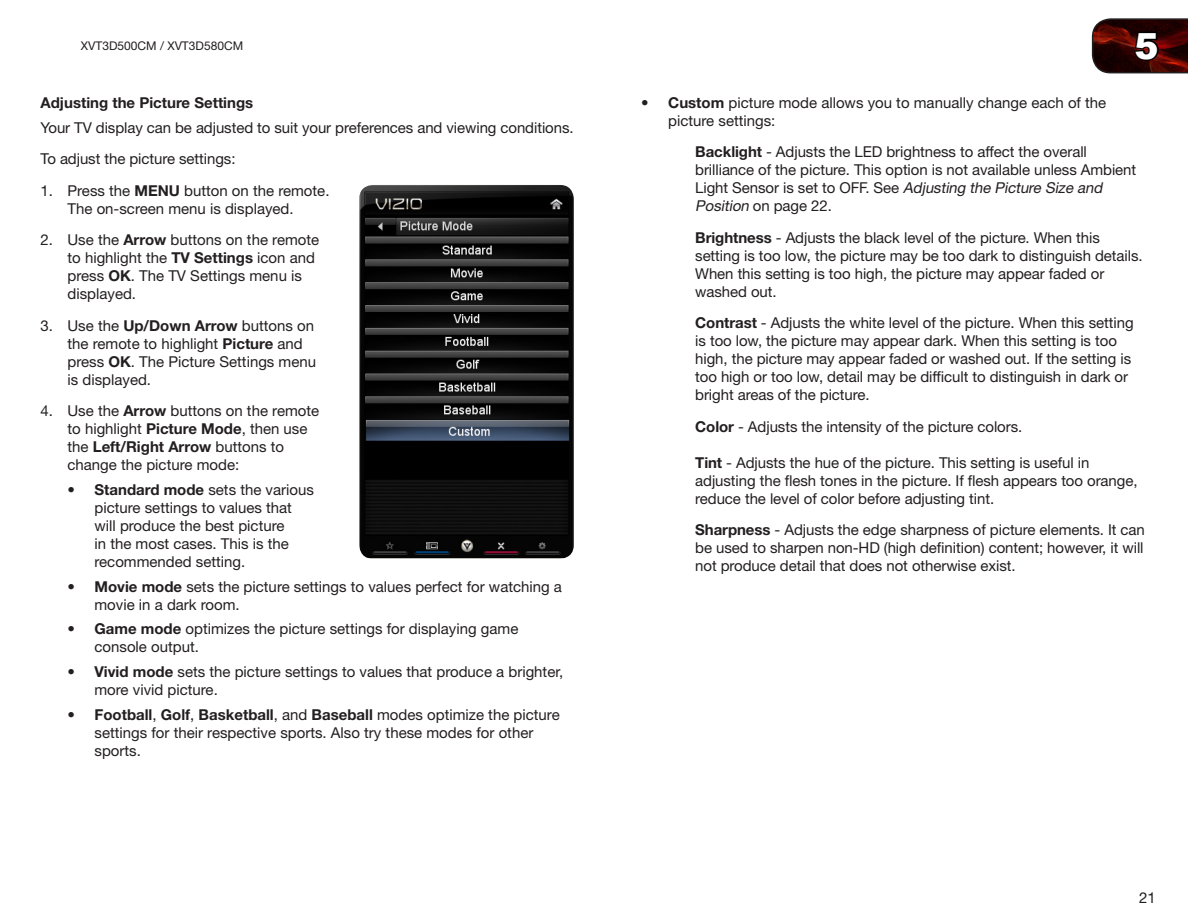
<style>
.page{position:relative;width:1188px;height:918px;background:#fff}
.page>*{position:absolute;margin:0;border:0;box-sizing:border-box;transform-origin:0 0}
.t1{font:900 36px "Arial";color:#fff}
.t2{font:15px/18px "Helvetica Neue LT Std";letter-spacing:-.005em;color:#231f20}
.t3{font:700 15px "Helvetica Neue LT Std";color:#231f20}
.t4{font:12px "Helvetica Neue LT Std";color:#231f20}
.s1{font-weight:700}
.s2{font-style:italic}
</style>
<div class="page">
<svg style="left:1091px;top:18px;width:97px;height:56px;background:#3e1210"></svg>
<img style="left:359px;top:185px;width:215px;height:374px">
<p class="t4" style="left:81px;top:39px;width:164px">XVT3D500CM / XVT3D580CM</p>
<p class="t3" style="left:40px;top:93px;width:214px">Adjusting the Picture Settings</p>
<p class="t2" style="left:40px;top:111px;width:535px;line-height:31.5px">Your TV display can be adjusted to suit your preferences and viewing conditions.<br>To adjust the picture settings:</p>
<p class="t2" style="left:40px;top:181px;width:291px;text-align:center">1. Press the <span class="s1">MENU</span> button on the remote.<br>The on-screen menu is displayed.</p>
<p class="t2" style="left:68px;top:231px;width:253px;text-indent:-27px">2. Use the <span class="s1">Arrow</span> buttons on the remote to highlight the <span class="s1">TV Settings</span> icon and press <span class="s1">OK</span>. The TV Settings menu is displayed.</p>
<p class="t2" style="left:68px;top:316px;width:250px;text-indent:-27px">3. Use the <span class="s1">Up/Down Arrow</span> buttons on the remote to highlight <span class="s1">Picture</span> and press <span class="s1">OK</span>. The Picture Settings menu is displayed.</p>
<p class="t2" style="left:68px;top:402px;width:253px;text-indent:-27px">4. Use the <span class="s1">Arrow</span> buttons on the remote to highlight <span class="s1">Picture Mode</span>, then use the <span class="s1">Left/Right Arrow</span> buttons to change the picture mode:</p>
<p class="t2" style="left:94px;top:480px;width:221px;text-indent:-27px"><span class="s1">• Standard mode</span> sets the various picture settings to values that will produce the best picture<br>in the most cases. This is the recommended setting.</p>
<p class="t2" style="left:94px;top:577px;width:469px;text-indent:-27px">• <span class="s1">Movie mode</span> sets the picture settings to values perfect for watching a movie in a dark room.</p>
<p class="t2" style="left:94px;top:620px;width:425px;text-indent:-27px"><span class="s1">• Game mode</span> optimizes the picture settings for displaying game console output.</p>
<p class="t2" style="left:94px;top:663px;width:470px;text-indent:-27px">• <span class="s1">Vivid mode</span> sets the picture settings to values that produce a brighter, more vivid picture.</p>
<p class="t2" style="left:94px;top:705px;width:467px;text-indent:-27px"><span class="s1">• Football</span>, <span class="s1">Golf</span>, <span class="s1">Basketball</span>, and <span class="s1">Baseball</span> modes optimize the picture settings for their respective sports. Also try these modes for other sports.</p>
<h1 class="t1" style="left:1135px;top:20px;width:26px">5</h1>
<p class="t2" style="left:668px;top:93px;width:440px;text-indent:-27px">• <span class="s1">Custom</span> picture mode allows you to manually change each of the picture settings:</p>
<p class="t2" style="left:695px;top:143px;width:443px"><span class="s1">Backlight</span> - Adjusts the LED brightness to affect the overall brilliance of the picture. This option is not available unless Ambient L i g h t S e n s o r i s s et t o O F F. S e e <span class="s2">Adjusting the Picture Size and Position</span> o n p a g e 2 2 .</p>
<p class="t2" style="left:695px;top:228px;width:449px"><span class="s1">Brightness</span> - Adjusts the black level of the picture. When this setting is too low, the picture may be too dark to distinguish details.<br>When this setting is too high, the picture may appear faded or washed out.</p>
<p class="t2" style="left:695px;top:314px;width:440px"><span class="s1">Contrast</span> - Adjusts the white level of the picture. When this setting is too low, the picture may appear dark. When this setting is too high, the picture may appear faded or washed out. If the setting is too high or too low, detail may be difficult to distinguish in dark or bright areas of the picture.</p>
<p class="t2" style="left:695px;top:417px;width:329px"><span class="s1">Color</span> - Adjusts the intensity of the picture colors.</p>
<p class="t2" style="left:695px;top:453px;width:444px"><span class="s1">Tint</span> - Adjusts the hue of the picture. This setting is useful in adjusting the flesh tones in the picture. If flesh appears too orange, reduce the level of color before adjusting tint.</p>
<p class="t2" style="left:695px;top:521px;width:451px;text-align:justify"><span class="s1">Sharpness</span> - Adjusts the edge sharpness of picture elements. It can be used to sharpen non-HD (high definition) content; however, it will not produce detail that does not otherwise exist.</p>
<p class="t2" style="left:1139px;top:889px;width:18px">21</p>
</div>
